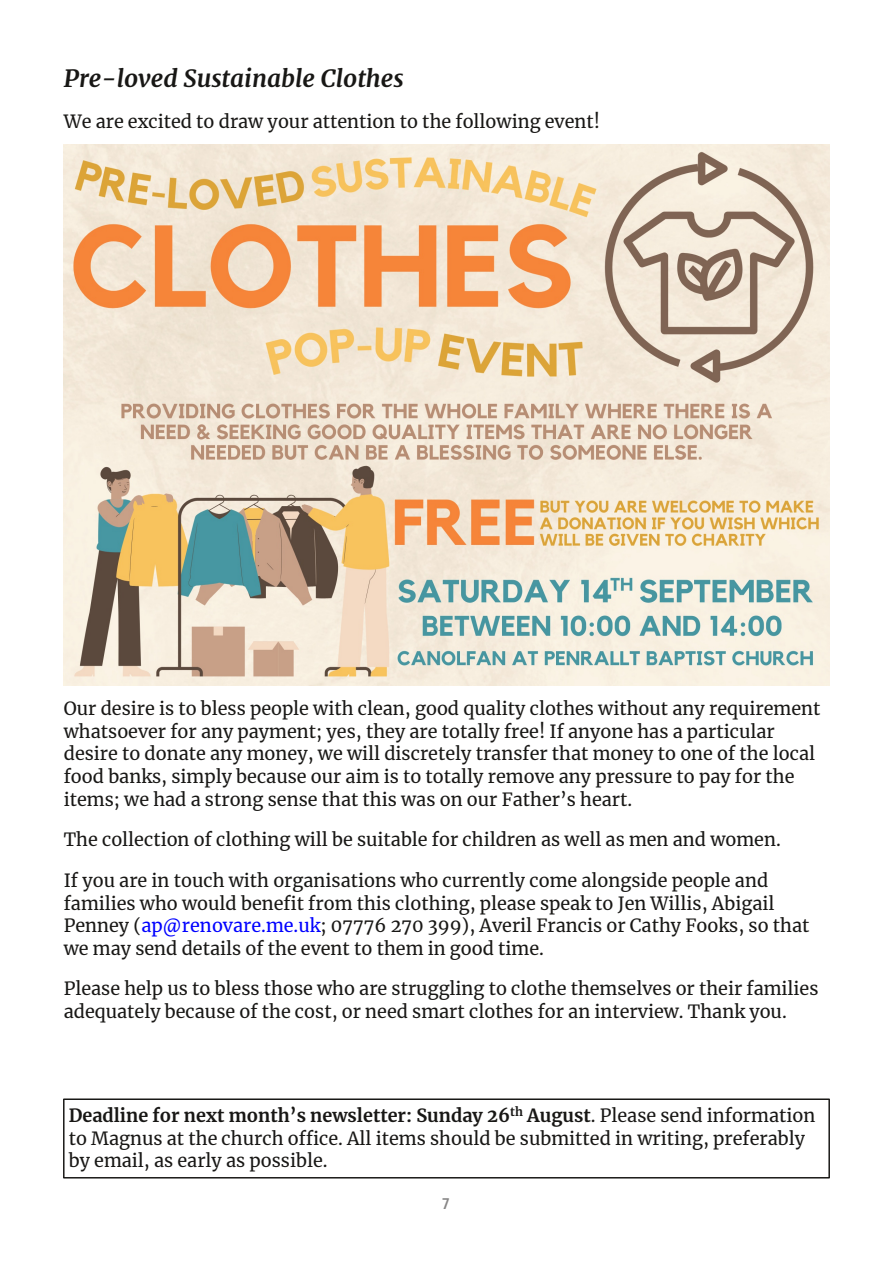
<style>
.page{position:relative;width:893px;height:1263px;background:#fff}
.page>*{position:absolute;margin:0;border:0;box-sizing:border-box;transform-origin:0 0}
.t1{font:italic 700 24px "Merriweather";color:#181715}
.t2{font:18px/22.6px "Merriweather";color:#181715}
.t3{font:600 15px "Roboto Condensed";color:#878686}
.s1{color:#00f}
.s2{font-weight:700}
</style>
<div class="page">
<img style="left:64px;top:145px;width:765px;height:541px">
<div style="left:63px;top:1098px;width:767px;height:80px;border:1px solid #181715"></div>
<h1 class="t1" style="left:64px;top:64px;width:341px">Pre-loved Sustainable Clothes</h1>
<p class="t2" style="left:64px;top:110px;width:538px">We are excited to draw your attention to the following event!</p>
<p class="t2" style="left:64px;top:697px;width:758px">Our desire is to bless people with clean, good quality clothes without any requirement whatsoever for any payment; yes, they are totally free! If anyone has a particular desire to donate any money, we will discretely transfer that money to one of the local food banks, simply because our aim is to totally remove any pressure to pay for the items; we had a strong sense that this was on our Father’s heart.</p>
<p class="t2" style="left:64px;top:828px;width:718px">The collection of clothing will be suitable for children as well as men and women.</p>
<p class="t2" style="left:64px;top:869px;width:747px">If you are in touch with organisations who currently come alongside people and families who would benefit from this clothing, please speak to Jen Willis, Abigail Penney (<span class="s1">ap@renovare.me.uk</span>; 07776 270 399), Averil Francis or Cathy Fooks, so that we may send details of the event to them in good time.</p>
<p class="t2" style="left:64px;top:978px;width:756px">Please help us to bless those who are struggling to clothe themselves or their families adequately because of the cost, or need smart clothes for an interview. Thank you.</p>
<p class="t2" style="left:69px;top:1104px;width:748px"><span class="s2">Deadline for next month’s newsletter: Sunday 26</span><sup>th</sup> <span class="s2">August</span>. Please send information to Magnus at the church office. All items should be submitted in writing, preferably by email, as early as possible.</p>
<p class="t3" style="left:442px;top:1195px;width:9px">7</p>
</div>
